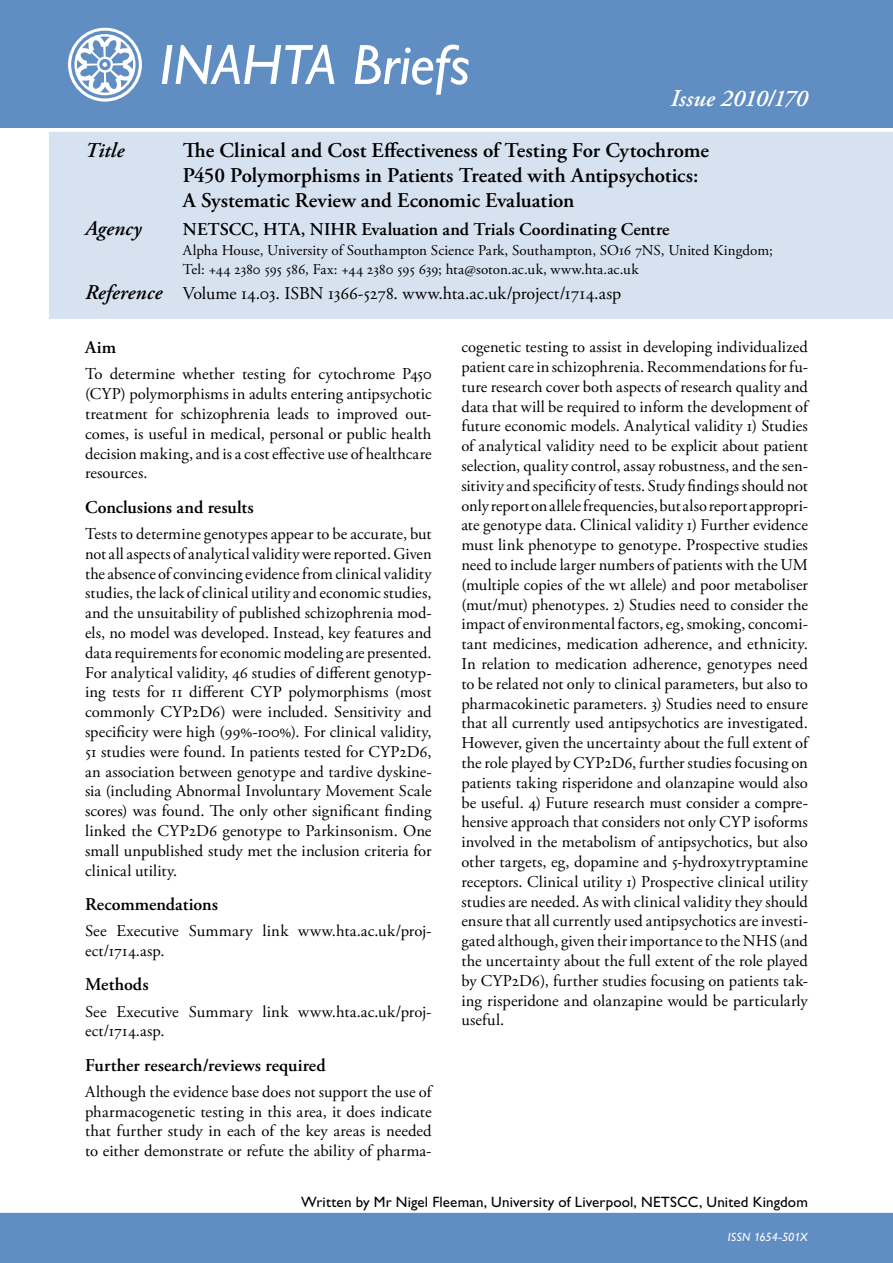
<style>
.page{position:relative;width:893px;height:1263px;background:#fff}
.page>*{position:absolute;margin:0;border:0;box-sizing:border-box;transform-origin:0 0}
.t1{font:italic 57px "Gill Alt One";color:#fff}
.Issue{font:italic 600 24px "Adobe Garamond Pro";letter-spacing:-.005em;color:#fff}
.Title_ruta{font:600 21px/25.2px "Adobe Garamond Pro";color:#000}
.Agency_text{font:italic 600 21px "Adobe Garamond Pro";letter-spacing:.005em;color:#000}
.Title_ruta-2{font:italic 600 21px "Adobe Garamond Pro";letter-spacing:.005em;color:#000}
.Heading{font:600 18px "Adobe Garamond Pro";letter-spacing:.005em;color:#000}
.Reference_text{font:18px "Adobe Garamond Pro";letter-spacing:-.005em;color:#000}
.Agency_text-2{font:600 18px "Adobe Garamond Pro";letter-spacing:.005em;color:#000}
.Brödtext{font:16.5px/19.8px "Adobe Garamond Pro";letter-spacing:.005em;color:#000;text-align:justify}
.Agency_address{font:15px "Adobe Garamond Pro";color:#000}
.Written_by{font:15px "Gill Alt One";letter-spacing:.01em;color:#000}
.Ö-Grouping__left{font:italic 12px "Gill Alt One";letter-spacing:-.005em;color:#fff}
.s1{font-weight:600;font-style:italic;font-size:21px}
</style>
<div class="page">
<div style="left:0;top:1213px;width:893px;height:50px;background:#608dc2"></div>
<div style="left:49px;top:132px;width:844px;height:187px;background:#d7e2f0"></div>
<div style="left:0;top:0;width:893px;height:128px;background:#608dc2"></div>
<p class="t1" style="left:159px;top:32px;width:312px">INAHTA Briefs</p>
<p class="Issue" style="left:670px;top:84px;width:139px">Issue 2010/170</p>
<p class="Title_ruta-2" style="left:85px;top:138px;width:41px">Title</p>
<p class="Title_ruta" style="left:183px;top:138px;width:528px">The Clinical and Cost Effectiveness of Testing For Cytochrome<br>P450 Polymorphisms in Patients Treated with Antipsychotics:<br>A Systematic Review and Economic Evaluation</p>
<p class="Agency_text" style="left:85px;top:216px;width:58px">Agency</p>
<p class="Agency_text-2" style="left:183px;top:219px;width:488px">NETSCC, HTA, NIHR Evaluation and Trials Coordinating Centre</p>
<p class="Agency_address" style="left:183px;top:241px;width:591px">Alpha House, University of Southampton Science Park, Southampton, SO16 7NS, United Kingdom;</p>
<p class="Agency_address" style="left:183px;top:260px;width:457px">Tel: +44 2380 595 586, Fax: +44 2380 595 639; hta@soton.ac.uk, www.hta.ac.uk</p>
<p class="Reference_text" style="left:85px;top:283px;width:538px"><span class="s1">Reference</span> Volume 14.03. ISBN 1366-5278. www.hta.ac.uk/project/1714.asp</p>
<p class="Heading" style="left:85px;top:337px;width:33px">Aim</p>
<p class="Brödtext" style="left:85px;top:365px;width:348px">To determine whether testing for cytochrome P450 (CYP) polymorphisms in adults entering antipsychotic treatment for schizophrenia leads to improved out&shy;comes, is useful in medical, personal or public health decision making, and is a cost effective use of healthcare resources.</p>
<p class="Heading" style="left:85px;top:497px;width:170px">Conclusions and results</p>
<p class="Brödtext" style="left:85px;top:524px;width:348px">Tests to determine genotypes appear to be accurate, but not all aspects of analytical validity were reported. Given the absence of convincing evidence from clinical validity studies, the lack of clinical utility and economic studies, and the unsuitability of published schizophrenia mod&shy;els, no model was developed. Instead, key features and data requirements for economic modeling are presented.<br>For analytical validity, 46 studies of different genotyp&shy;ing tests for 11 different CYP polymorphisms (most commonly CYP2D6) were included. Sensitivity and specificity were high (99%-100%). For clinical validity, 51 studies were found. In patients tested for CYP2D6, an association between genotype and tardive dyskine&shy;sia (including Abnormal Involuntary Movement Scale scores) was found. The only other significant finding linked the CYP2D6 genotype to Parkinsonism. One small unpublished study met the inclusion criteria for clinical utility.</p>
<p class="Heading" style="left:85px;top:894px;width:134px">Recommendations</p>
<p class="Brödtext" style="left:85px;top:922px;width:348px">See Executive Summary link www.hta.ac.uk/proj&shy;ect/1714.asp.</p>
<p class="Heading" style="left:85px;top:974px;width:65px">Methods</p>
<p class="Brödtext" style="left:85px;top:1002px;width:348px">See Executive Summary link www.hta.ac.uk/proj&shy;ect/1714.asp.</p>
<p class="Heading" style="left:85px;top:1054px;width:242px">Further research/reviews required</p>
<p class="Brödtext" style="left:85px;top:1082px;width:348px">Although the evidence base does not support the use of pharmacogenetic testing in this area, it does indicate that further study in each of the key areas is needed to either demonstrate or refute the ability of pharma-</p>
<p class="Brödtext" style="left:461px;top:338px;width:348px">cogenetic testing to assist in developing individualized patient care in schizophrenia. Recommendations for fu&shy;ture research cover both aspects of research quality and data that will be required to inform the development of future economic models. Analytical validity 1) Studies of analytical validity need to be explicit about patient selection, quality control, assay robustness, and the sen&shy;sitivity and specificity of tests. Study findings should not only report on allele frequencies, but also report appropri&shy;ate genotype data. Clinical validity 1) Further evidence must link phenotype to genotype. Prospective studies need to include larger numbers of patients with the UM (multiple copies of the wt allele) and poor metaboliser (mut/mut) phenotypes. 2) Studies need to consider the impact of environmental factors, eg, smoking, concomi&shy;tant medicines, medication adherence, and ethnicity.<br>In relation to medication adherence, genotypes need to be related not only to clinical parameters, but also to pharmacokinetic parameters. 3) Studies need to ensure that all currently used antipsychotics are investigated.<br>However, given the uncertainty about the full extent of the role played by CYP2D6, further studies focusing on patients taking risperidone and olanzapine would also be useful. 4) Future research must consider a compre&shy;hensive approach that considers not only CYP isoforms involved in the metabolism of antipsychotics, but also other targets, eg, dopamine and 5-hydroxytryptamine receptors. Clinical utility 1) Prospective clinical utility studies are needed. As with clinical validity they should ensure that all currently used antipsychotics are investi&shy;gated although, given their importance to the NHS (and the uncertainty about the full extent of the role played by CYP2D6), further studies focusing on patients tak&shy;ing risperidone and olanzapine would be particularly useful.</p>
<p class="Written_by" style="left:301px;top:1193px;width:508px">Written by Mr Nigel Fleeman, University of Liverpool, NETSCC, United Kingdom</p>
<p class="Ö-Grouping__left" style="left:728px;top:1230px;width:82px">ISSN 1654-501X</p>
</div>
